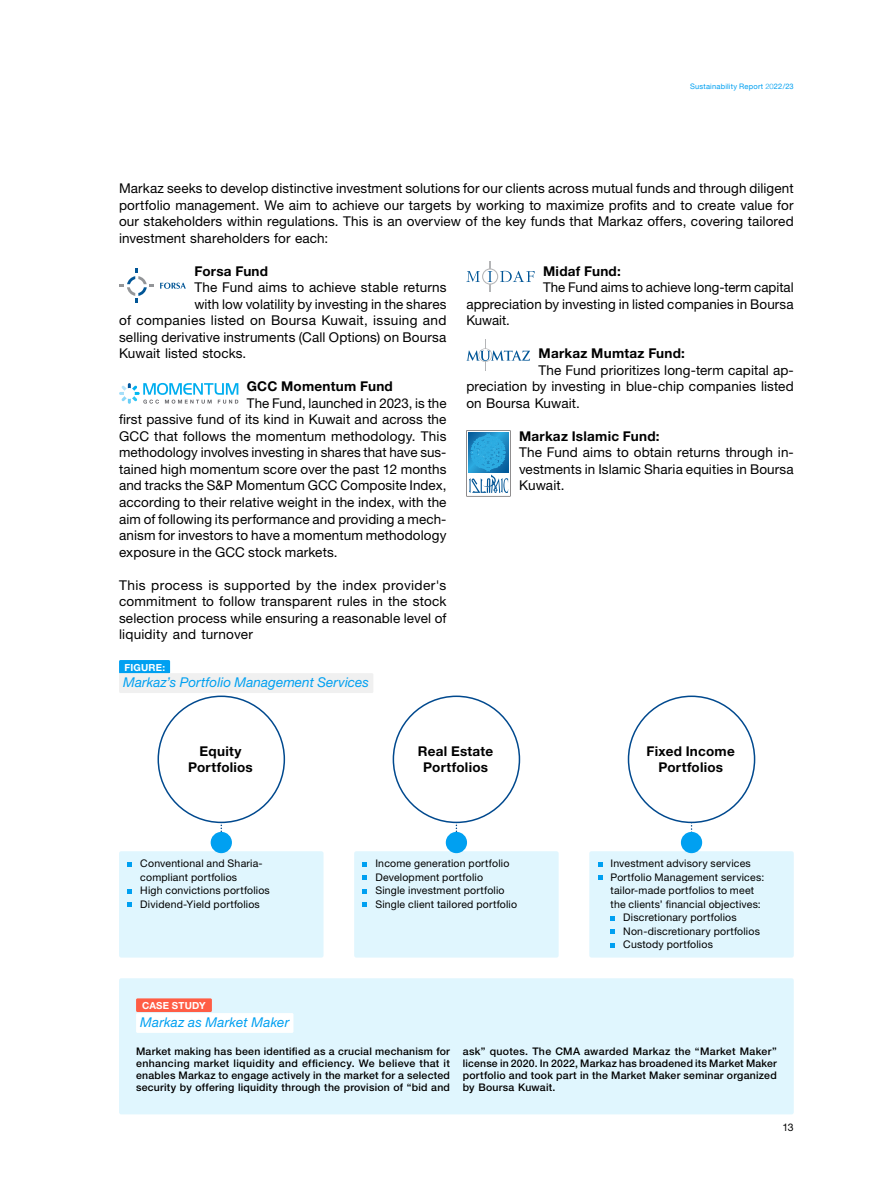
<style>
.page{position:relative;width:893px;height:1191px;background:#fff}
.page>*{position:absolute;margin:0;border:0;box-sizing:border-box;transform-origin:0 0}
.t1{font:13.5px/16.5px "Helvetica Neue LT Pro";letter-spacing:.01em;color:#000;text-align:justify}
.t2{font:700 13.5px/16.2px "Helvetica Neue LT Pro";letter-spacing:.02em;color:#000;text-align:center}
.t3{font:italic 13.5px "Helvetica Neue LT Pro";letter-spacing:.005em;color:#00a0f1}
.t4{font:500 10.5px/12px "Helvetica Neue LT Pro";letter-spacing:.02em;color:#000;text-align:justify}
.t5{font:10.5px/13.5px "Helvetica Neue LT Pro";letter-spacing:.02em;color:#000}
.t6{font:700 9.75px "Helvetica Neue LT Pro";letter-spacing:.025em;color:#fff}
.t7{font:7.5px "Helvetica Neue LT Arabic";letter-spacing:.025em;color:#00a0f1}
.s1{font-weight:300}
</style>
<div class="page">
<svg style="left:119px;top:268px;width:35px;height:35px"></svg>
<svg style="left:160px;top:283px;width:26px;height:6px"></svg>
<svg style="left:119px;top:383px;width:119px;height:21px"></svg>
<svg style="left:466px;top:261px;width:69px;height:31px"></svg>
<svg style="left:466px;top:340px;width:64px;height:31px"></svg>
<svg style="left:466px;top:430px;width:45px;height:66px"></svg>
<div style="left:119px;top:660px;width:51px;height:13px;background:#00a0f1"></div>
<div style="left:119px;top:673px;width:254px;height:20px;background:#f0f0f0;border-radius:2px"></div>
<div style="left:119px;top:851px;width:205px;height:106px;background:#e0f6fe;border-radius:2px"></div>
<svg style="left:128px;top:862px;width:4px;height:4px"></svg>
<svg style="left:128px;top:889px;width:4px;height:4px"></svg>
<svg style="left:128px;top:902px;width:4px;height:5px"></svg>
<div style="left:354px;top:851px;width:205px;height:106px;background:#e0f6fe;border-radius:2px"></div>
<svg style="left:363px;top:862px;width:4px;height:4px"></svg>
<svg style="left:363px;top:875px;width:4px;height:5px"></svg>
<svg style="left:363px;top:889px;width:4px;height:4px"></svg>
<svg style="left:363px;top:902px;width:4px;height:5px"></svg>
<div style="left:446px;top:832px;width:20px;height:20px;background:#00a0f1;border-radius:50%"></div>
<div style="left:446px;top:832px;width:21px;height:21px;border:2px solid #00a0f1;border-radius:50%"></div>
<div style="left:211px;top:832px;width:20px;height:20px;background:#00a0f1;border-radius:50%"></div>
<div style="left:211px;top:832px;width:21px;height:21px;border:2px solid #00a0f1;border-radius:50%"></div>
<div style="left:589px;top:851px;width:205px;height:106px;background:#e0f6fe;border-radius:2px"></div>
<svg style="left:598px;top:862px;width:4px;height:4px"></svg>
<svg style="left:598px;top:875px;width:4px;height:5px"></svg>
<svg style="left:611px;top:916px;width:4px;height:4px"></svg>
<svg style="left:611px;top:929px;width:4px;height:5px"></svg>
<svg style="left:611px;top:943px;width:4px;height:4px"></svg>
<div style="left:682px;top:832px;width:19px;height:20px;background:#00a0f1;border-radius:50%"></div>
<div style="left:681px;top:832px;width:21px;height:21px;border:2px solid #00a0f1;border-radius:50%"></div>
<div style="left:119px;top:978px;width:675px;height:136px;background:#e0f6fe;border-radius:2px"></div>
<div style="left:136px;top:1013px;width:157px;height:20px;background:#fff;border-radius:2px"></div>
<div style="left:136px;top:998px;width:76px;height:14px;background:#ff5d45"></div>
<p class="t7" style="left:690px;top:82px;width:105px">Sustainability Report <span class="s1">20</span>22/23</p>
<p class="t1" style="left:119px;top:180px;width:676px">Markaz seeks to develop distinctive investment solutions for our clients across mutual funds and through diligent portfolio management. We aim to achieve our targets by working to maximize profits and to create value for our stakeholders within regulations. This is an overview of the key funds that Markaz offers, covering tailored investment shareholders for each:</p>
<p class="t2" style="left:194px;top:263px;width:75px">Forsa Fund</p>
<p class="t1" style="left:194px;top:279px;width:254px">The Fund aims to achieve stable returns</p>
<p class="t1" style="left:194px;top:295px;width:254px">with low volatility by investing in the shares</p>
<p class="t1" style="left:119px;top:312px;width:329px">of companies listed on Boursa Kuwait, issuing and</p>
<p class="t1" style="left:119px;top:328px;width:329px">selling derivative instruments (Call Options) on Boursa</p>
<p class="t1" style="left:119px;top:345px;width:129px">Kuwait listed stocks.</p>
<p class="t2" style="left:247px;top:378px;width:147px">GCC Momentum Fund</p>
<p class="t1" style="left:119px;top:394px;width:329px;text-indent:128px">The Fund, launched in 2023, is the first passive fund of its kind in Kuwait and across the GCC that follows the momentum methodology. This methodology involves investing in shares that have sus&shy;tained high momentum score over the past 12 months and tracks the S&amp;P Momentum GCC Composite Index, according to their relative weight in the index, with the aim of following its performance and providing a mech&shy;anism for investors to have a momentum methodology exposure in the GCC stock markets.</p>
<p class="t1" style="left:119px;top:576px;width:329px">This process is supported by the index provider's commitment to follow transparent rules in the stock selection process while ensuring a reasonable level of liquidity and turnover</p>
<p class="t2" style="left:543px;top:263px;width:79px">Midaf Fund:</p>
<p class="t1" style="left:466px;top:279px;width:329px;text-indent:77px">The Fund aims to achieve long-term capital appreciation by investing in listed companies in Boursa Kuwait.</p>
<p class="t2" style="left:538px;top:345px;width:148px">Markaz Mumtaz Fund:</p>
<p class="t1" style="left:466px;top:361px;width:329px;text-indent:72px">The Fund prioritizes long-term capital ap&shy;preciation by investing in blue-chip companies listed on Boursa Kuwait.</p>
<p class="t2" style="left:519px;top:428px;width:142px">Markaz Islamic Fund:</p>
<p class="t1" style="left:519px;top:444px;width:276px">The Fund aims to obtain returns through in&shy;vestments in Islamic Sharia equities in Boursa Kuwait.</p>
<p class="t6" style="left:124px;top:661px;width:42px">FIGURE:</p>
<p class="t3" style="left:123px;top:674px;width:247px">Markaz’s Portfolio Management Services</p>
<p class="t2" style="left:188px;top:743px;width:66px">Equity<br>Portfolios</p>
<p class="t2" style="left:418px;top:743px;width:77px">Real Estate<br>Portfolios</p>
<p class="t5" style="left:140px;top:856px;width:131px">Conventional and Sharia&shy;compliant portfolios<br>High convictions portfolios<br>Dividend-Yield portfolios</p>
<p class="t5" style="left:375px;top:856px;width:143px">Income generation portfolio<br>Development portfolio<br>Single investment portfolio<br>Single client tailored portfolio</p>
<p class="t2" style="left:647px;top:743px;width:90px">Fixed Income<br>Portfolios</p>
<p class="t5" style="left:611px;top:856px;width:142px">Investment advisory services</p>
<p class="t5" style="left:611px;top:870px;width:155px">Portfolio Management services:</p>
<p class="t5" style="left:611px;top:883px;width:145px">tailor-made portfolios to meet</p>
<p class="t5" style="left:611px;top:897px;width:152px">the clients’ financial objectives:</p>
<p class="t5" style="left:623px;top:910px;width:115px">Discretionary portfolios</p>
<p class="t5" style="left:623px;top:924px;width:138px">Non-discretionary portfolios</p>
<p class="t5" style="left:623px;top:937px;width:91px">Custody portfolios</p>
<p class="t6" style="left:142px;top:999px;width:65px">CASE STUDY</p>
<p class="t3" style="left:140px;top:1013px;width:150px">Markaz as Market Maker</p>
<p class="t4" style="left:136px;top:1045px;width:315px">Market making has been identified as a crucial mechanism for enhancing market liquidity and efficiency. We believe that it enables Markaz to engage actively in the market for a selected security by offering liquidity through the provision of “bid and</p>
<p class="t4" style="left:463px;top:1045px;width:316px">ask” quotes. The CMA awarded Markaz the “Market Maker” license in 2020. In 2022, Markaz has broadened its Market Maker portfolio and took part in the Market Maker seminar organized by Boursa Kuwait.</p>
<p class="t5" style="left:782px;top:1120px;width:13px">13</p>
</div>
